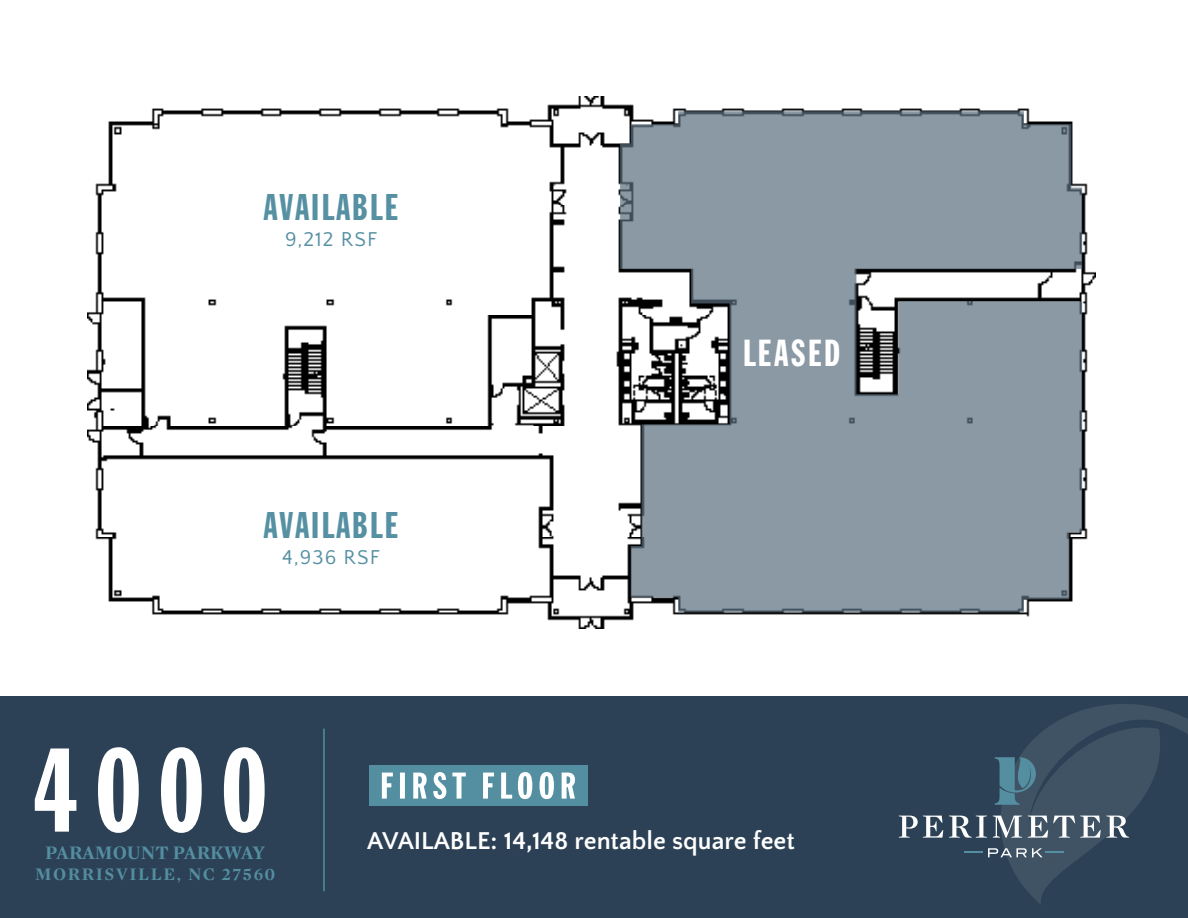
<style>
.page{position:relative;width:1188px;height:918px;background:#fff}
.page>*{position:absolute;margin:0;border:0;box-sizing:border-box;transform-origin:0 0}
.t1{font:124.65px "Franklin Gothic FS Comp";color:#fff}
.t2{font:39.45px "Franklin Gothic FS Comp";letter-spacing:.06em;color:#fff}
.t3{font:39px "Franklin Gothic FS Comp";letter-spacing:.06em;color:#5690a3}
.t4{font:700 25.5px "Quattrocento Sans";color:#fff}
.t5{font:21px "Quattrocento Sans";letter-spacing:.05em;color:#5690a3}
.t6{font:19.5px "Mercury Display Bold SC";color:#548ea1}
.t7{font:18px "Mercury Display Bold SC";letter-spacing:.09em;color:#548ea1}
</style>
<div class="page">
<img style="left:87px;top:96px;width:1009px;height:532px">
<svg style="left:620px;top:111px;width:462px;height:501px;background:#8e9aa3"></svg>
<div style="left:0;top:697px;width:1188px;height:221px;background:#2c4155"></div>
<svg style="left:899px;top:816px;width:44px;height:22px"></svg>
<svg style="left:949px;top:704px;width:239px;height:200px"></svg>
<div style="left:369px;top:765px;width:219px;height:41px;background:#548ea1"></div>
<svg style="left:382px;top:772px;width:193px;height:27px"></svg>
<hr style="left:323px;top:729px;width:2px;height:162px;background:#548ea1">
<p class="t3" style="left:264px;top:186px;width:136px">AVAILABLE</p>
<p class="t5" style="left:285px;top:228px;width:94px">9,212 RSF</p>
<p class="t3" style="left:264px;top:504px;width:136px">AVAILABLE</p>
<p class="t5" style="left:282px;top:546px;width:99px">4,936 RSF</p>
<p class="t2" style="left:743px;top:332px;width:98px">LEASED</p>
<p class="t1" style="left:32px;top:724px;width:238px">4000</p>
<p class="t6" style="left:45px;top:841px;width:221px">PARAMOUNT PARKWAY</p>
<p class="t7" style="left:35px;top:864px;width:242px">MORRISVILLE, NC 27560</p>
<p class="t4" style="left:367px;top:828px;width:429px">AVAILABLE: 14,148 rentable square feet</p>
</div>
